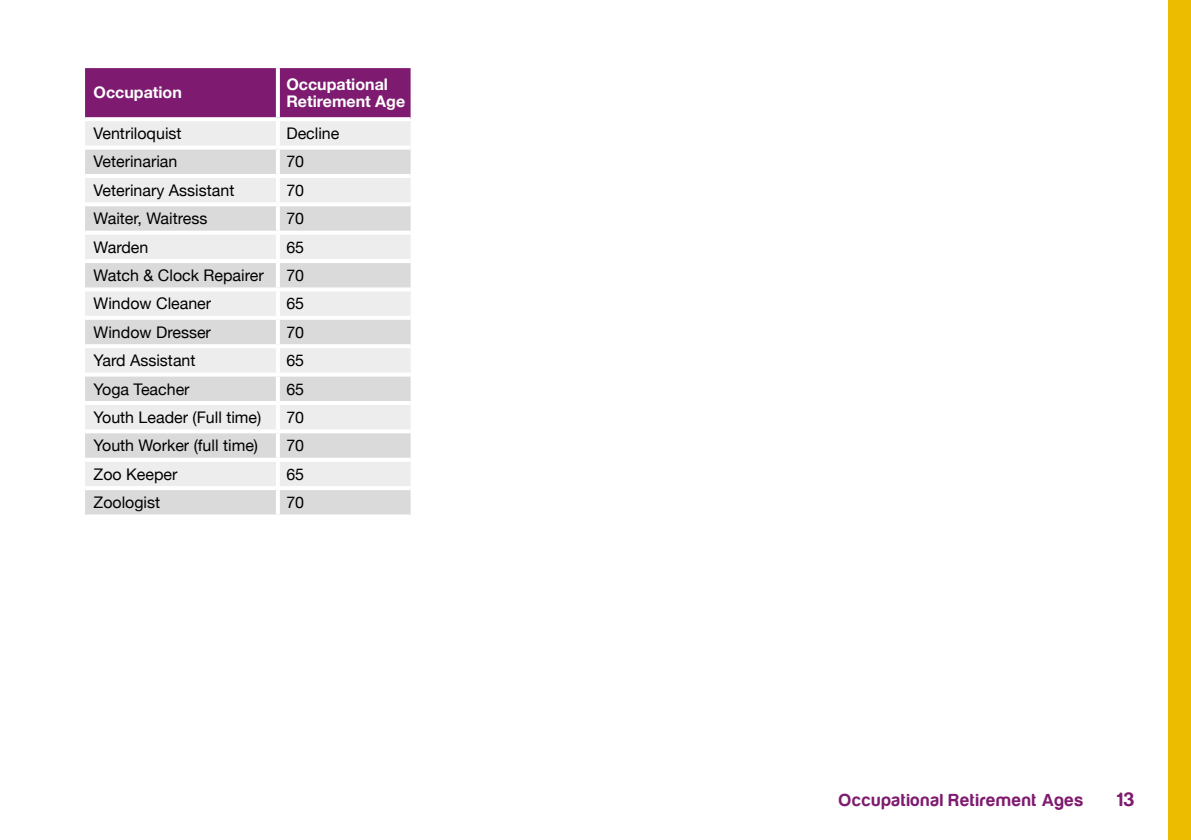
<style>
.page{position:relative;width:1191px;height:840px;background:#fff}
.page>*{position:absolute;margin:0;border:0;box-sizing:border-box;transform-origin:0 0}
.t1{font:20px "Harabara";color:#7e1b70}
.t2{font:18px "Harabara";letter-spacing:.065em;color:#7e1b70}
.t3{font:16px "Helvetica Neue";color:#000}
.t4{font:700 16px/17.2px "Helvetica Neue";color:#fff}
</style>
<div class="page">
<div style="left:1168px;top:0;width:23px;height:839px;background:#ebbc00"></div>
<div style="left:85px;top:68px;width:325px;height:49px;background:#7e1b70"></div>
<div style="left:85px;top:121px;width:325px;height:24px;background:#ededed"></div>
<svg style="left:85px;top:149px;width:325px;height:365px;background:#e3e3e3"></svg>
<hr style="left:276px;top:121px;width:4px;height:24px;background:#fff">
<hr style="left:276px;top:149px;width:4px;height:25px;background:#fff">
<hr style="left:85px;top:174px;width:193px;height:4px;background:#fff">
<hr style="left:278px;top:174px;width:132px;height:4px;background:#fff">
<hr style="left:276px;top:178px;width:4px;height:24px;background:#fff">
<hr style="left:85px;top:202px;width:193px;height:4px;background:#fff">
<hr style="left:278px;top:202px;width:132px;height:4px;background:#fff">
<hr style="left:276px;top:206px;width:4px;height:24px;background:#fff">
<svg style="left:85px;top:230px;width:193px;height:4px"></svg>
<svg style="left:278px;top:230px;width:132px;height:4px"></svg>
<hr style="left:276px;top:234px;width:4px;height:25px;background:#fff">
<hr style="left:85px;top:259px;width:193px;height:4px;background:#fff">
<hr style="left:278px;top:259px;width:132px;height:4px;background:#fff">
<hr style="left:276px;top:263px;width:4px;height:24px;background:#fff">
<svg style="left:85px;top:287px;width:193px;height:4px"></svg>
<svg style="left:278px;top:287px;width:132px;height:4px"></svg>
<hr style="left:276px;top:291px;width:4px;height:24px;background:#fff">
<svg style="left:85px;top:315px;width:193px;height:4px"></svg>
<svg style="left:278px;top:315px;width:132px;height:4px"></svg>
<hr style="left:276px;top:319px;width:4px;height:25px;background:#fff">
<hr style="left:85px;top:344px;width:193px;height:4px;background:#fff">
<hr style="left:278px;top:344px;width:132px;height:4px;background:#fff">
<hr style="left:276px;top:348px;width:4px;height:24px;background:#fff">
<hr style="left:85px;top:372px;width:193px;height:4px;background:#fff">
<hr style="left:278px;top:372px;width:132px;height:4px;background:#fff">
<hr style="left:276px;top:376px;width:4px;height:25px;background:#fff">
<hr style="left:85px;top:401px;width:193px;height:4px;background:#fff">
<hr style="left:278px;top:401px;width:132px;height:4px;background:#fff">
<hr style="left:276px;top:405px;width:4px;height:24px;background:#fff">
<hr style="left:85px;top:429px;width:193px;height:4px;background:#fff">
<hr style="left:278px;top:429px;width:132px;height:4px;background:#fff">
<hr style="left:276px;top:433px;width:4px;height:24px;background:#fff">
<svg style="left:85px;top:457px;width:193px;height:4px"></svg>
<svg style="left:278px;top:457px;width:132px;height:4px"></svg>
<hr style="left:276px;top:461px;width:4px;height:25px;background:#fff">
<hr style="left:85px;top:486px;width:193px;height:4px;background:#fff">
<hr style="left:278px;top:486px;width:132px;height:4px;background:#fff">
<hr style="left:276px;top:490px;width:4px;height:24px;background:#fff">
<svg style="left:85px;top:514px;width:193px;height:1px"></svg>
<svg style="left:279px;top:514px;width:131px;height:1px"></svg>
<svg style="left:276px;top:68px;width:4px;height:49px"></svg>
<svg style="left:85px;top:117px;width:193px;height:2px"></svg>
<svg style="left:278px;top:117px;width:132px;height:1px"></svg>
<p class="t4" style="left:94px;top:84px;width:90px">Occupation</p>
<p class="t4" style="left:286px;top:76px;width:120px">Occupational<br>Retirement Age</p>
<p class="t3" style="left:94px;top:122px;width:90px">Ventriloquist</p>
<p class="t3" style="left:286px;top:122px;width:55px">Decline</p>
<p class="t3" style="left:94px;top:150px;width:85px">Veterinarian</p>
<p class="t3" style="left:286px;top:150px;width:19px">70</p>
<p class="t3" style="left:94px;top:178px;width:142px">Veterinary Assistant</p>
<p class="t3" style="left:286px;top:178px;width:19px">70</p>
<p class="t3" style="left:94px;top:207px;width:115px">Waiter, Waitress</p>
<p class="t3" style="left:286px;top:207px;width:19px">70</p>
<p class="t3" style="left:94px;top:235px;width:56px">Warden</p>
<p class="t3" style="left:286px;top:235px;width:19px">65</p>
<p class="t3" style="left:94px;top:263px;width:172px">Watch &amp; Clock Repairer</p>
<p class="t3" style="left:286px;top:263px;width:19px">70</p>
<p class="t3" style="left:94px;top:292px;width:119px">Window Cleaner</p>
<p class="t3" style="left:286px;top:292px;width:19px">65</p>
<p class="t3" style="left:94px;top:320px;width:119px">Window Dresser</p>
<p class="t3" style="left:286px;top:320px;width:19px">70</p>
<p class="t3" style="left:94px;top:349px;width:103px">Yard Assistant</p>
<p class="t3" style="left:286px;top:349px;width:19px">65</p>
<p class="t3" style="left:94px;top:377px;width:98px">Yoga Teacher</p>
<p class="t3" style="left:286px;top:377px;width:19px">65</p>
<p class="t3" style="left:94px;top:405px;width:169px">Youth Leader (Full time)</p>
<p class="t3" style="left:286px;top:405px;width:19px">70</p>
<p class="t3" style="left:94px;top:434px;width:166px">Youth Worker (full time)</p>
<p class="t3" style="left:286px;top:434px;width:19px">70</p>
<p class="t3" style="left:94px;top:462px;width:85px">Zoo Keeper</p>
<p class="t3" style="left:286px;top:462px;width:19px">65</p>
<p class="t3" style="left:94px;top:490px;width:68px">Zoologist</p>
<p class="t3" style="left:286px;top:490px;width:19px">70</p>
<p class="t2" style="left:839px;top:790px;width:245px">Occupational Retirement Ages</p>
<p class="t1" style="left:1117px;top:788px;width:19px">13</p>
</div>
